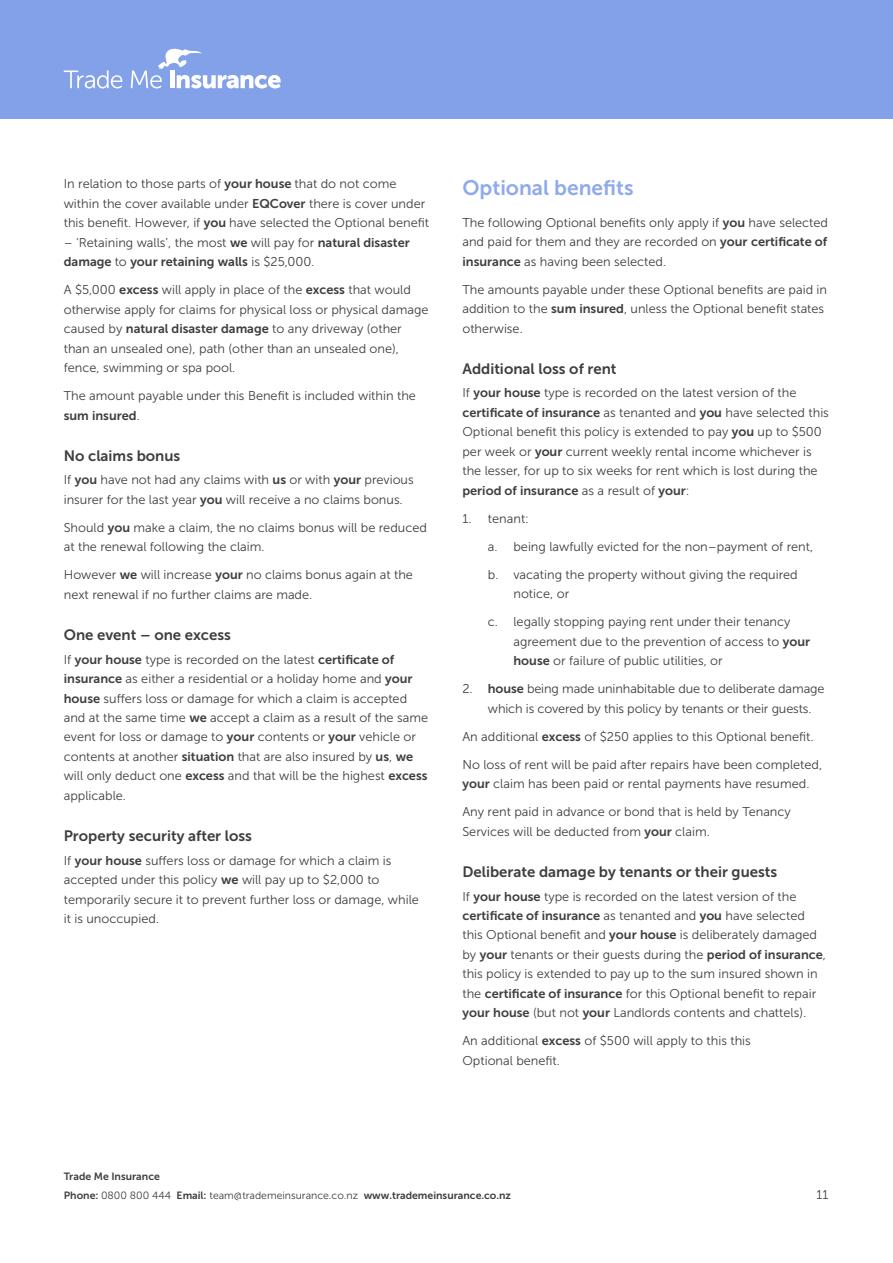
<style>
.page{position:relative;width:893px;height:1263px;background:#fff}
.page>*{position:absolute;margin:0;border:0;box-sizing:border-box;transform-origin:0 0}
.t1{font:21px "Museo Sans 700";color:#8faaeb}
.t2{font:15px "Museo Sans 700";color:#3e3e3f}
.t3{font:12.75px/19.5px "Museo Sans 300";color:#3e3e3f}
.t4{font:12.75px "Museo Sans 700";color:#3e3e3f}
.t5{font:10.5px/19.2px "Museo Sans 700";color:#3e3e3f}
.s1{font-family:"Museo Sans 700"}
.s2{font-family:"Museo Sans 300"}
</style>
<div class="page">
<div style="left:0;top:0;width:893px;height:119px;background:#83a1e9"></div>
<svg style="left:64px;top:70px;width:58px;height:18px"></svg>
<svg style="left:131px;top:48px;width:150px;height:40px"></svg>
<p class="t3" style="left:64px;top:174px;width:367px">In relation to those parts of <span class="s1">your house</span> that do not come within the cover available under <span class="s1">EQCover</span> there is cover under this benefit. However, if <span class="s1">you</span> have selected the Optional benefit</p>
<p class="t3" style="left:64px;top:233px;width:348px">– ‘Retaining walls’, the most <span class="s1">we</span> will pay for <span class="s1">natural disaster</span></p>
<p class="t4" style="left:64px;top:255px;width:252px">damage <span class="s2">to</span> your retaining walls <span class="s2">is $25,000.</span></p>
<p class="t3" style="left:64px;top:280px;width:366px">A $5,000 <span class="s1">excess</span> will apply in place of the <span class="s1">excess</span> that would otherwise apply for claims for physical loss or physical damage caused by <span class="s1">natural disaster damage</span> to any driveway (other than an unsealed one), path (other than an unsealed one), fence, swimming or spa pool.</p>
<p class="t3" style="left:64px;top:386px;width:354px">The amount payable under this Benefit is included within the</p>
<p class="t4" style="left:64px;top:408px;width:78px">sum insured<span class="s2">.</span></p>
<p class="t2" style="left:64px;top:447px;width:118px">No claims bonus</p>
<p class="t3" style="left:64px;top:470px;width:351px">If <span class="s1">you</span> have not had any claims with <span class="s1">us</span> or with <span class="s1">your</span> previous insurer for the last year <span class="s1">you</span> will receive a no claims bonus.</p>
<p class="t3" style="left:64px;top:518px;width:365px">Should <span class="s1">you</span> make a claim, the no claims bonus will be reduced at the renewal following the claim.</p>
<p class="t3" style="left:64px;top:565px;width:351px">However <span class="s1">we</span> will increase <span class="s1">your</span> no claims bonus again at the next renewal if no further claims are made.</p>
<p class="t2" style="left:64px;top:626px;width:169px">One event – one excess</p>
<p class="t3" style="left:64px;top:649px;width:366px">If <span class="s1">your house</span> type is recorded on the latest <span class="s1">certificate of insurance</span> as either a residential or a holiday home and <span class="s1">your house</span> suffers loss or damage for which a claim is accepted and at the same time <span class="s1">we</span> accept a claim as a result of the same event for loss or damage to <span class="s1">your</span> contents or <span class="s1">your</span> vehicle or contents at another <span class="s1">situation</span> that are also insured by <span class="s1">us</span>, <span class="s1">we </span>will only deduct one <span class="s1">excess</span> and that will be the highest <span class="s1">excess </span>applicable.</p>
<p class="t2" style="left:64px;top:827px;width:190px">Property security after loss</p>
<p class="t3" style="left:64px;top:850px;width:357px">If <span class="s1">your house</span> suffers loss or damage for which a claim is accepted under this policy <span class="s1">we</span> will pay up to $2,000 to temporarily secure it to prevent further loss or damage, while it is unoccupied.</p>
<h1 class="t1" style="left:462px;top:176px;width:173px">Optional benefits</h1>
<p class="t3" style="left:462px;top:213px;width:367px;text-align:justify">The following Optional benefits only apply if <span class="s1">you</span> have selected and paid for them and they are recorded on <span class="s1">your certificate of insurance</span> as having been selected.</p>
<p class="t3" style="left:462px;top:280px;width:366px">The amounts payable under these Optional benefits are paid in addition to the <span class="s1">sum insured</span>, unless the Optional benefit states otherwise.</p>
<p class="t2" style="left:462px;top:360px;width:156px">Additional loss of rent</p>
<p class="t3" style="left:462px;top:383px;width:368px">If <span class="s1">your house</span> type is recorded on the latest version of the <span class="s1">certificate of insurance</span> as tenanted and <span class="s1">you</span> have selected this Optional benefit this policy is extended to pay <span class="s1">you</span> up to $500 per week or <span class="s1">your</span> current weekly rental income whichever is the lesser, for up to six weeks for rent which is lost during the</p>
<p class="t4" style="left:462px;top:483px;width:229px">period of insurance <span class="s2">as a result of</span> your<span class="s2">:</span></p>
<p class="t3" style="left:488px;top:504px;width:327px;line-height:28px;text-indent:-26px">1. tenant:<br>a. being lawfully evicted for the non–payment of rent, b. vacating the property without giving the required</p>
<p class="t3" style="left:488px;top:580px;width:304px;line-height:28px;text-indent:26px">notice, or<br>c. legally stopping paying rent under their tenancy</p>
<p class="t3" style="left:513px;top:632px;width:298px">agreement due to the prevention of access to <span class="s1">your house</span> or failure of public utilities, or</p>
<p class="t3" style="left:488px;top:679px;width:338px;text-indent:-26px">2. <span class="s1">house</span> being made uninhabitable due to deliberate damage which is covered by this policy by tenants or their guests.</p>
<p class="t3" style="left:462px;top:722px;width:361px;line-height:28px">An additional <span class="s1">excess</span> of $250 applies to this Optional benefit.<br>No loss of rent will be paid after repairs have been completed,</p>
<p class="t3" style="left:462px;top:770px;width:349px;line-height:28px"><span class="s1">your</span> claim has been paid or rental payments have resumed.<br>Any rent paid in advance or bond that is held by Tenancy</p>
<p class="t3" style="left:462px;top:822px;width:249px">Services will be deducted from <span class="s1">your</span> claim.</p>
<p class="t2" style="left:462px;top:863px;width:316px">Deliberate damage by tenants or their guests</p>
<p class="t3" style="left:462px;top:886px;width:335px">If <span class="s1">your house</span> type is recorded on the latest version of the</p>
<p class="t4" style="left:462px;top:908px;width:344px">certificate of insurance <span class="s2">as tenanted and</span> you <span class="s2">have selected</span></p>
<p class="t3" style="left:462px;top:925px;width:365px">this Optional benefit and <span class="s1">your house</span> is deliberately damaged by <span class="s1">your</span> tenants or their guests during the <span class="s1">period of insurance</span>, this policy is extended to pay up to the sum insured shown in the <span class="s1">certificate of insurance</span> for this Optional benefit to repair <span class="s1">your house</span> (but not <span class="s1">your</span> Landlords contents and chattels).</p>
<p class="t3" style="left:462px;top:1031px;width:290px">An additional <span class="s1">excess</span> of $500 will apply to this this<br>Optional benefit.</p>
<p class="t5" style="left:64px;top:1167px;width:449px">Trade Me Insurance<br>Phone: <span class="s2">0800 800 444</span> Email: <span class="s2">team@trademeinsurance.co.nz</span> www.trademeinsurance.co.nz</p>
<p class="t3" style="left:816px;top:1185px;width:13px">11</p>
</div>
